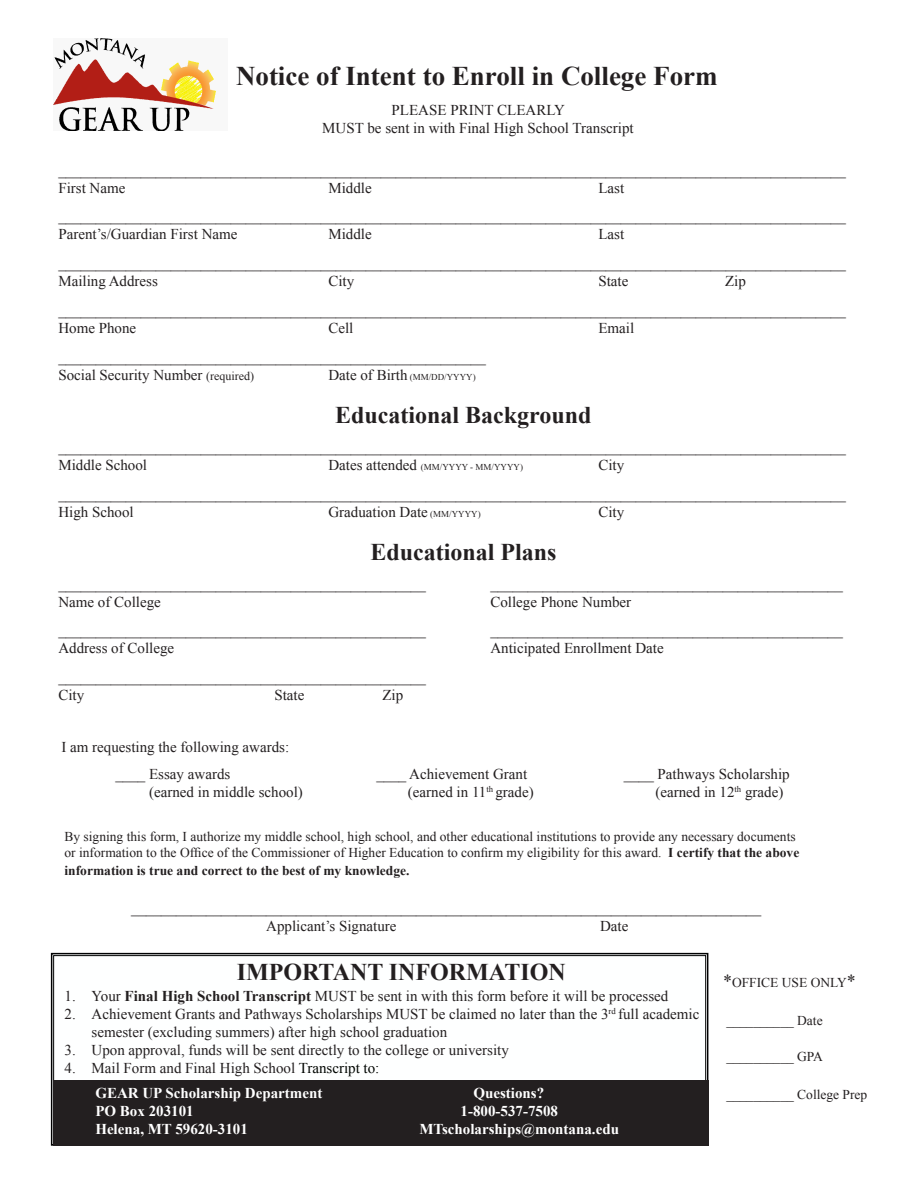
<style>
.page{position:relative;width:918px;height:1188px;background:#fff}
.page>*{position:absolute;margin:0;border:0;box-sizing:border-box;transform-origin:0 0}
.t1{font:700 27px "Times New Roman";color:#231f20}
.t2{font:700 24px "Times New Roman";color:#231f20}
.t3{font:15px/18px "Times New Roman";color:#231f20}
.t4{font:700 15px "Times New Roman";color:#fff}
.t5{font:13.5px/16.2px "Times New Roman";color:#231f20}
.t6{font:700 13.5px "Times New Roman";color:#231f20}
.t7{font:9px "Times New Roman";color:#231f20}
.s1{font-size:12px}
.s2{font-size:15px}
.s3{font-size:9px}
.s4{font-weight:700}
.s5{font-size:18px}
.s6{color:#010500}
</style>
<div class="page">
<img style="left:53px;top:39px;width:163px;height:91px">
<svg style="left:50px;top:952px;width:659px;height:194px"></svg>
<div style="left:53px;top:1080px;width:655px;height:66px;background:#231f20"></div>
<p class="t1" style="left:236px;top:58px;width:483px">Notice of Intent to Enroll in College Form</p>
<p class="t3" style="left:392px;top:101px;width:175px">PLEASE PRINT CLEARLY</p>
<p class="t3" style="left:322px;top:119px;width:313px">MUST be sent in with Final High School Transcript</p>
<p class="t3" style="left:58px;top:160px;width:789px">_________________________________________________________________________________________________________</p>
<p class="t3" style="left:58px;top:178px;width:69px">First Name</p>
<p class="t3" style="left:328px;top:178px;width:45px">Middle</p>
<p class="t3" style="left:598px;top:178px;width:27px">Last</p>
<p class="t3" style="left:58px;top:207px;width:789px">_________________________________________________________________________________________________________</p>
<p class="t3" style="left:58px;top:225px;width:181px">Parent’s/Guardian First Name</p>
<p class="t3" style="left:328px;top:225px;width:45px">Middle</p>
<p class="t3" style="left:598px;top:225px;width:27px">Last</p>
<p class="t3" style="left:58px;top:254px;width:789px">_________________________________________________________________________________________________________</p>
<p class="t3" style="left:58px;top:272px;width:101px">Mailing Address</p>
<p class="t3" style="left:328px;top:272px;width:27px">City</p>
<p class="t3" style="left:598px;top:272px;width:31px">State</p>
<p class="t3" style="left:725px;top:272px;width:22px">Zip</p>
<p class="t3" style="left:58px;top:301px;width:789px">_________________________________________________________________________________________________________</p>
<p class="t3" style="left:58px;top:319px;width:79px">Home Phone</p>
<p class="t3" style="left:328px;top:319px;width:27px">Cell</p>
<p class="t3" style="left:598px;top:319px;width:37px">Email</p>
<p class="t3" style="left:58px;top:348px;width:429px">_________________________________________________________</p>
<p class="t3" style="left:58px;top:366px;width:197px">Social Security Number <span class="s1">(required)</span></p>
<p class="t7" style="left:328px;top:371px;width:149px"><span class="s2">Date of Birth</span> (MM/DD/YYYY)</p>
<p class="t2" style="left:335px;top:398px;width:258px">Educational Background</p>
<p class="t3" style="left:58px;top:438px;width:789px">_________________________________________________________________________________________________________</p>
<p class="t3" style="left:58px;top:456px;width:90px">Middle School</p>
<p class="t7" style="left:328px;top:461px;width:196px"><span class="s2">Dates attended</span> (MM/YYYY - MM/YYYY)</p>
<p class="t3" style="left:598px;top:456px;width:27px">City</p>
<p class="t3" style="left:58px;top:484px;width:789px">_________________________________________________________________________________________________________</p>
<p class="t3" style="left:58px;top:502px;width:77px">High School</p>
<p class="t3" style="left:328px;top:502px;width:154px">Graduation Date <span class="s3">(MM/YYYY)</span></p>
<p class="t3" style="left:598px;top:502px;width:27px">City</p>
<p class="t2" style="left:370px;top:535px;width:188px">Educational Plans</p>
<p class="t3" style="left:58px;top:574px;width:369px">_________________________________________________</p>
<p class="t3" style="left:490px;top:574px;width:354px">_______________________________________________</p>
<p class="t3" style="left:58px;top:592px;width:104px">Name of College</p>
<p class="t3" style="left:490px;top:592px;width:142px">College Phone Number</p>
<p class="t3" style="left:58px;top:621px;width:369px">_________________________________________________</p>
<p class="t3" style="left:490px;top:621px;width:354px">_______________________________________________</p>
<p class="t3" style="left:58px;top:639px;width:117px">Address of College</p>
<p class="t3" style="left:490px;top:639px;width:175px">Anticipated Enrollment Date</p>
<p class="t3" style="left:58px;top:668px;width:369px">_________________________________________________</p>
<p class="t3" style="left:58px;top:686px;width:27px">City</p>
<p class="t3" style="left:274px;top:686px;width:31px">State</p>
<p class="t3" style="left:382px;top:686px;width:22px">Zip</p>
<p class="t3" style="left:61px;top:738px;width:229px">I am requesting the following awards:</p>
<p class="t3" style="left:115px;top:765px;width:116px">____ Essay awards</p>
<p class="t3" style="left:376px;top:765px;width:152px">____ Achievement Grant</p>
<p class="t3" style="left:624px;top:765px;width:167px">____ Pathways Scholarship</p>
<p class="t3" style="left:149px;top:783px;width:155px">(earned in middle school)</p>
<p class="t3" style="left:408px;top:783px;width:127px">(earned in 11<sup>th</sup> grade)</p>
<p class="t3" style="left:655px;top:783px;width:130px">(earned in 12<sup>th</sup> grade)</p>
<p class="t5" style="left:65px;top:828px;width:736px">By signing this form, I authorize my middle school, high school, and other educational institutions to provide any necessary documents or information to the Office of the Commissioner of Higher Education to confirm my eligibility for this award. <span class="s4">I certify that the above</span></p>
<p class="t6" style="left:65px;top:862px;width:347px">information is true and correct to the best of my knowledge.</p>
<p class="t3" style="left:131px;top:899px;width:631px">____________________________________________________________________________________</p>
<p class="t3" style="left:266px;top:917px;width:132px">Applicant’s Signature</p>
<p class="t3" style="left:600px;top:917px;width:30px">Date</p>
<p class="t5" style="left:723px;top:974px;width:134px"><span class="s5">*</span>OFFICE USE ONLY<span class="s5">*</span></p>
<p class="t5" style="left:726px;top:1012px;width:98px">__________ Date</p>
<p class="t5" style="left:726px;top:1048px;width:98px">__________ GPA</p>
<p class="t5" style="left:726px;top:1086px;width:142px">__________ College Prep</p>
<p class="t2" style="left:237px;top:955px;width:331px">IMPORTANT INFORMATION</p>
<p class="t3" style="left:65px;top:987px;width:605px">1. Your <span class="s4">Final High School Transcript</span> MUST be sent in with this form before it will be processed</p>
<p class="t3" style="left:92px;top:1005px;width:609px;text-indent:-27px">2. Achievement Grants and Pathways Scholarships MUST be claimed no later than the 3<sup>rd</sup> full academic semester (excluding summers) after high school graduation</p>
<p class="t3" style="left:65px;top:1041px;width:446px">3. Upon approval, funds will be sent directly to the college or university</p>
<p class="t3" style="left:65px;top:1059px;width:316px">4. Mail Form and Final High School <span class="s6">Transcript to:</span></p>
<p class="t4" style="left:95px;top:1083px;width:229px">GEAR UP Scholarship Department</p>
<p class="t4" style="left:473px;top:1083px;width:72px">Questions?</p>
<p class="t4" style="left:95px;top:1101px;width:100px">PO Box 203101</p>
<p class="t4" style="left:461px;top:1101px;width:99px">1-800-537-7508</p>
<p class="t4" style="left:95px;top:1119px;width:154px">Helena, MT 59620-3101</p>
<p class="t4" style="left:419px;top:1119px;width:201px">MTscholarships@montana.edu</p>
</div>
